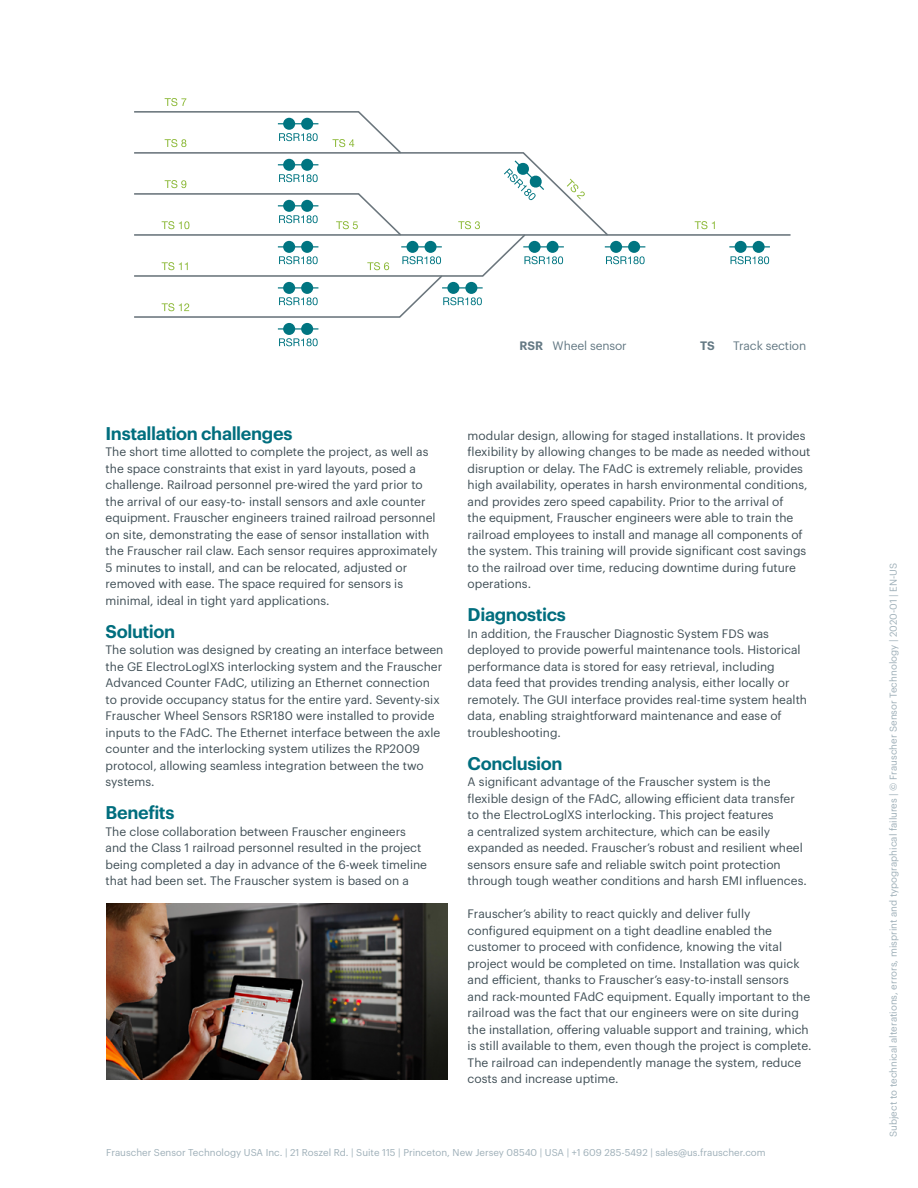
<style>
.page{position:relative;width:918px;height:1188px;background:#fff}
.page>*{position:absolute;margin:0;border:0;box-sizing:border-box;transform-origin:0 0}
.t1{font:600 18px "Graphik LCG";letter-spacing:-.02em;color:#006e7e}
.t2{font:12px/16.5px "Graphik LCG";color:#3f4e55}
.t3{font:12px "Graphik LCG";letter-spacing:-.01em;color:#647984}
.t4{font:600 12px "Graphik LCG";color:#647984}
.t5{font:9.75px "Graphik LCG";color:#9eafb8}
.s1{font-weight:600}
</style>
<div class="page">
<hr style="left:134px;top:234px;width:657px;height:2px;background:#6a757c">
<svg style="left:731px;top:256px;width:38px;height:8px"></svg>
<hr style="left:729px;top:246px;width:41px;height:1px;background:#007581">
<div style="left:735px;top:241px;width:12px;height:12px;background:#007581;border-radius:50%"></div>
<div style="left:753px;top:241px;width:12px;height:12px;background:#007581;border-radius:50%"></div>
<svg style="left:695px;top:221px;width:20px;height:8px"></svg>
<svg style="left:134px;top:98px;width:511px;height:220px"></svg>
<hr style="left:278px;top:123px;width:40px;height:1px;background:#007581">
<div style="left:283px;top:118px;width:12px;height:12px;background:#007581;border-radius:50%"></div>
<div style="left:301px;top:118px;width:12px;height:12px;background:#007581;border-radius:50%"></div>
<svg style="left:279px;top:338px;width:39px;height:8px"></svg>
<hr style="left:278px;top:328px;width:40px;height:2px;background:#007581">
<div style="left:283px;top:323px;width:12px;height:12px;background:#007581;border-radius:50%"></div>
<div style="left:301px;top:323px;width:12px;height:12px;background:#007581;border-radius:50%"></div>
<img style="left:106px;top:903px;width:342px;height:177px">
<p class="t3" style="left:520px;top:337px;width:109px"><span class="s1">RSR</span> Wheel sensor</p>
<p class="t4" style="left:700px;top:337px;width:16px">TS</p>
<p class="t3" style="left:733px;top:337px;width:75px">Track section</p>
<h1 class="t1" style="left:106px;top:419px;width:188px">Installation challenges</h1>
<p class="t2" style="left:106px;top:442px;width:333px">The short time allotted to complete the project, as well as the space constraints that exist in yard layouts, posed a challenge. Railroad personnel pre-wired the yard prior to the arrival of our easy-to- install sensors and axle counter equipment. Frauscher engineers trained railroad personnel on site, demonstrating the ease of sensor installation with the Frauscher rail claw. Each sensor requires approximately 5 minutes to install, and can be relocated, adjusted or removed with ease. The space required for sensors is minimal, ideal in tight yard applications.</p>
<h1 class="t1" style="left:106px;top:617px;width:71px">Solution</h1>
<p class="t2" style="left:106px;top:640px;width:339px">The solution was designed by creating an interface between the GE ElectroLoglXS interlocking system and the Frauscher Advanced Counter FAdC, utilizing an Ethernet connection to provide occupancy status for the entire yard. Seventy-six Frauscher Wheel Sensors RSR180 were installed to provide inputs to the FAdC. The Ethernet interface between the axle counter and the interlocking system utilizes the RP2009 protocol, allowing seamless integration between the two systems.</p>
<h1 class="t1" style="left:106px;top:799px;width:70px">Benefits</h1>
<p class="t2" style="left:106px;top:822px;width:323px">The close collaboration between Frauscher engineers and the Class 1 railroad personnel resulted in the project being completed a day in advance of the 6-week timeline that had been set. The Frauscher system is based on a</p>
<p class="t2" style="left:468px;top:426px;width:344px">modular design, allowing for staged installations. It provides flexibility by allowing changes to be made as needed without disruption or delay. The FAdC is extremely reliable, provides high availability, operates in harsh environmental conditions, and provides zero speed capability. Prior to the arrival of<br>the equipment, Frauscher engineers were able to train the railroad employees to install and manage all components of the system. This training will provide significant cost savings to the railroad over time, reducing downtime during future operations.</p>
<h1 class="t1" style="left:468px;top:601px;width:100px">Diagnostics</h1>
<p class="t2" style="left:468px;top:624px;width:341px">In addition, the Frauscher Diagnostic System FDS was deployed to provide powerful maintenance tools. Historical performance data is stored for easy retrieval, including<br>data feed that provides trending analysis, either locally or remotely. The GUI interface provides real-time system health data, enabling straightforward maintenance and ease of troubleshooting.</p>
<h1 class="t1" style="left:468px;top:749px;width:97px">Conclusion</h1>
<p class="t2" style="left:468px;top:772px;width:341px">A significant advantage of the Frauscher system is the flexible design of the FAdC, allowing efficient data transfer to the ElectroLoglXS interlocking. This project features<br>a centralized system architecture, which can be easily expanded as needed. Frauscher’s robust and resilient wheel sensors ensure safe and reliable switch point protection through tough weather conditions and harsh EMI influences.</p>
<p class="t2" style="left:468px;top:904px;width:346px">Frauscher’s ability to react quickly and deliver fully configured equipment on a tight deadline enabled the customer to proceed with confidence, knowing the vital project would be completed on time. Installation was quick and efficient, thanks to Frauscher’s easy-to-install sensors and rack-mounted FAdC equipment. Equally important to the railroad was the fact that our engineers were on site during the installation, offering valuable support and training, which is still available to them, even though the project is complete.<br>The railroad can independently manage the system, reduce costs and increase uptime.</p>
<p class="t5" style="left:106px;top:1146px;width:661px">Frauscher Sensor Technology USA Inc. | 21 Roszel Rd. | Suite 115 | Princeton, New Jersey 08540 | USA | +1 609 285-5492 | sales@us.frauscher.com</p>
<p class="t5" style="left:886px;top:1137px;width:575px;rotate:-90deg">Subject to technical alterations, errors, misprint and typographical failures | © Frauscher Sensor Technology | 2020-01 | EN-US</p>
</div>
